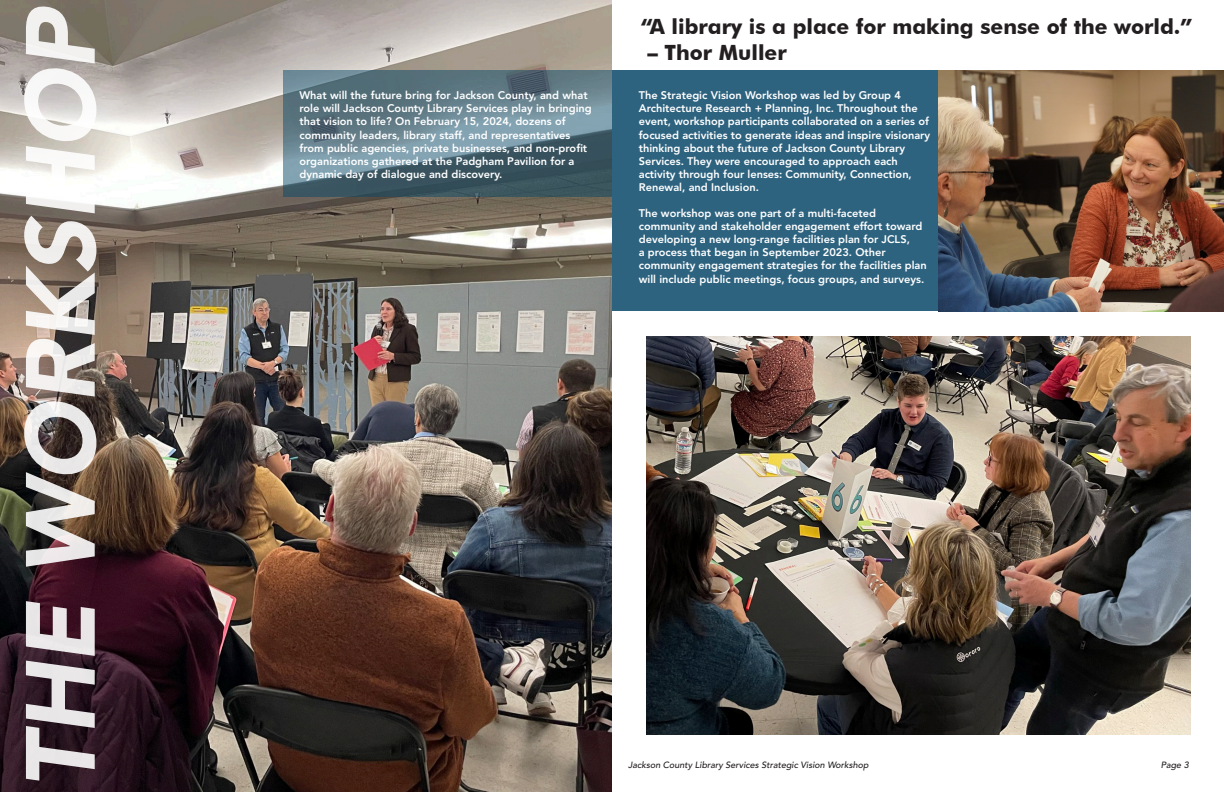
<style>
.page{position:relative;width:1224px;height:792px;background:#fff}
.page>*{position:absolute;margin:0;border:0;box-sizing:border-box;transform-origin:0 0}
.t1{font:italic 900 97.1px "Avenir LT Std";color:#fff}
.Body_Text{font:700 21px "Futura BT";color:#231f20}
.Body_Text-2{font:800 11px/13.2px "Avenir LT Std";color:#fff}
.t2{font:italic 500 9px "Avenir LT Std";color:#231f20}
</style>
<div class="page">
<img style="left:0;top:0;width:612px;height:792px">
<div style="left:612px;top:71px;width:328px;height:143px;background:#2e637f"></div>
<svg style="left:284px;top:71px;width:328px;height:126px;background:#5a7581"></svg>
<div style="left:612px;top:214px;width:328px;height:97px;background:#2e637f"></div>
<img style="left:939px;top:71px;width:285px;height:240px">
<img style="left:647px;top:337px;width:544px;height:397px">
<h1 class="t1" style="left:2px;top:789px;width:786px;rotate:-90deg">THE WORKSHOP</h1>
<p class="Body_Text" style="left:641px;top:13px;width:553px">“A library is a place for making sense of the world.”</p>
<p class="Body_Text" style="left:647px;top:40px;width:141px">– Thor Muller</p>
<p class="Body_Text-2" style="left:300px;top:89px;width:294px">What will the future bring for Jackson County, and what role will Jackson County Library Services play in bringing that vision to life? On February 15, 2024, dozens of community leaders, library staff, and representatives from public agencies, private businesses, and non-profit organizations gathered at the Padgham Pavilion for a dynamic day of dialogue and discovery.</p>
<p class="Body_Text-2" style="left:639px;top:89px;width:293px">The Strategic Vision Workshop was led by Group 4<br>Architecture Research + Planning, Inc. Throughout the event, workshop participants collaborated on a series of focused activities to generate ideas and inspire visionary thinking about the future of Jackson County Library Services. They were encouraged to approach each activity through four lenses: Community, Connection, Renewal, and Inclusion.</p>
<p class="Body_Text-2" style="left:639px;top:206px;width:290px">The workshop was one part of a multi-faceted community and stakeholder engagement effort toward developing a new long-range facilities plan for JCLS,<br>a process that began in September 2023. Other community engagement strategies for the facilities plan will include public meetings, focus groups, and surveys.</p>
<p class="t2" style="left:628px;top:760px;width:242px">Jackson County Library Services Strategic Vision Workshop</p>
<p class="t2" style="left:1161px;top:760px;width:30px">Page 3</p>
</div>
